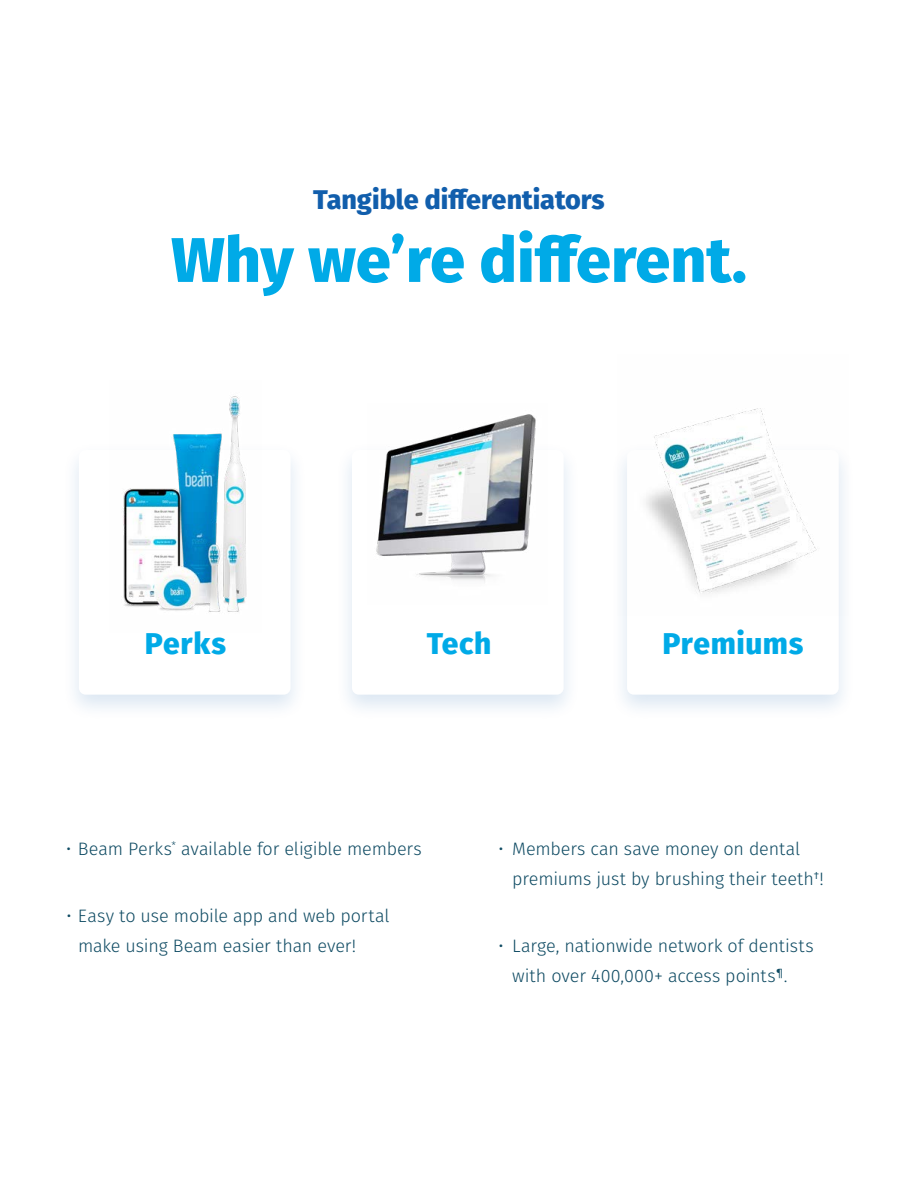
<style>
.page{position:relative;width:918px;height:1188px;background:#fff}
.page>*{position:absolute;margin:0;border:0;box-sizing:border-box;transform-origin:0 0}
.t1{font:800 63px "Fira Sans";color:#00aae7}
.t2{font:800 30px "Fira Sans";letter-spacing:.02em;color:#00aae7}
.t3{font:800 27px "Fira Sans";color:#115eac}
.t4{font:300 18px/30px "Fira Sans";letter-spacing:-.005em;color:#0f4b63}
</style>
<div class="page">
<div style="left:335px;top:442px;width:246px;height:279px;background:#115eac;opacity:.15"></div>
<div style="left:352px;top:450px;width:212px;height:245px;background:#fff;border-radius:7px"></div>
<div style="left:62px;top:442px;width:245px;height:279px;background:#115eac;opacity:.15"></div>
<div style="left:79px;top:450px;width:212px;height:245px;background:#fff;border-radius:7px"></div>
<img style="left:368px;top:414px;width:180px;height:168px">
<div style="left:610px;top:442px;width:246px;height:279px;background:#115eac;opacity:.15"></div>
<div style="left:627px;top:450px;width:212px;height:245px;background:#fff;border-radius:7px"></div>
<img style="left:618px;top:408px;width:230px;height:207px">
<img style="left:109px;top:396px;width:153px;height:216px">
<h3 class="t3" style="left:313px;top:176px;width:293px">Tangible differentiators</h3>
<h1 class="t1" style="left:171px;top:205px;width:577px">Why we’re different.</h1>
<h2 class="t2" style="left:145px;top:617px;width:83px">Perks</h2>
<h2 class="t2" style="left:427px;top:617px;width:66px">Tech</h2>
<h2 class="t2" style="left:663px;top:617px;width:142px">Premiums</h2>
<p class="t4" style="left:66px;top:834px;width:357px">• Beam Perks<sup>*</sup> available for eligible members</p>
<p class="t4" style="left:78px;top:901px;width:313px;text-indent:-12px">• Easy to use mobile app and web portal make using Beam easier than ever!</p>
<p class="t4" style="left:512px;top:834px;width:313px;text-indent:-14px">• Members can save money on dental premiums just by brushing their teeth<sup>†</sup>!</p>
<p class="t4" style="left:512px;top:930px;width:303px;text-indent:-14px">• Large, nationwide network of dentists with over 400,000+ access points<sup>¶</sup>.</p>
</div>
